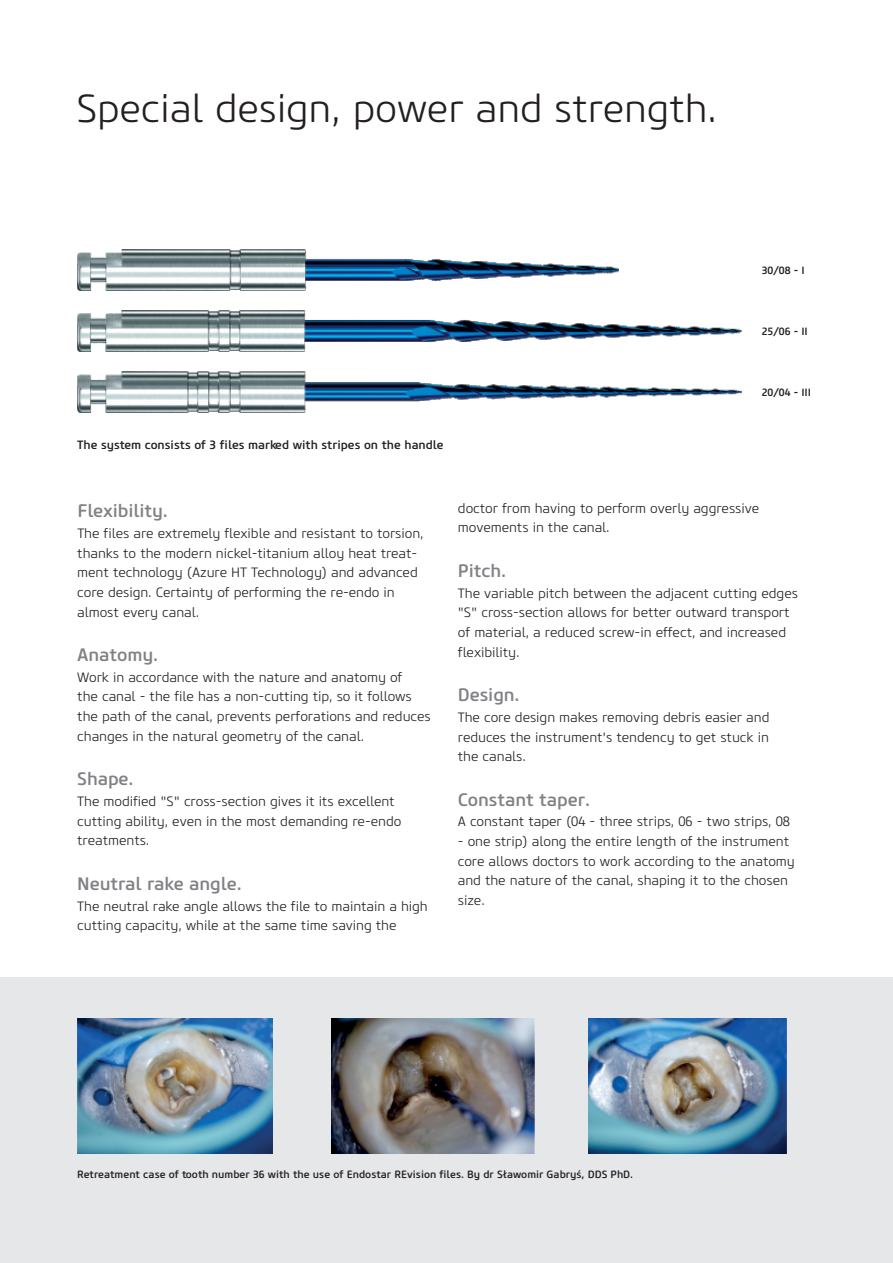
<style>
.page{position:relative;width:893px;height:1263px;background:#fff}
.page>*{position:absolute;margin:0;border:0;box-sizing:border-box;transform-origin:0 0}
.t1{font:300 39px "Core Sans M35";letter-spacing:-.005em;color:#231f20}
.t2{font:500 18px "Core Sans M55";letter-spacing:-.005em;color:#808285}
.t3{font:300 13.5px/19.6px "Core Sans M35";letter-spacing:-.005em;color:#231f20}
.t4{font:500 12px "Core Sans M55";color:#231f20}
.t5{font:500 10.5px "Core Sans M55";color:#231f20}
</style>
<div class="page">
<div style="left:0;top:977px;width:893px;height:286px;background:#e6e7e9"></div>
<img style="left:78px;top:371px;width:663px;height:42px">
<img style="left:77px;top:310px;width:665px;height:41px">
<img style="left:78px;top:249px;width:541px;height:42px">
<img style="left:77px;top:1018px;width:195px;height:135px">
<img style="left:331px;top:1018px;width:204px;height:135px">
<img style="left:589px;top:1018px;width:198px;height:135px">
<h1 class="t1" style="left:77px;top:93px;width:642px">Special design, power and strength.</h1>
<p class="t4" style="left:77px;top:440px;width:368px">The system consists of 3 files marked with stripes on the handle</p>
<p class="t5" style="left:762px;top:266px;width:44px">30/08 - I</p>
<p class="t5" style="left:762px;top:327px;width:48px">25/06 - II</p>
<p class="t5" style="left:762px;top:388px;width:51px">20/04 - III</p>
<h2 class="t2" style="left:77px;top:504px;width:92px">Flexibility.</h2>
<p class="t3" style="left:77px;top:525px;width:348px">The files are extremely flexible and resistant to torsion, thanks to the modern nickel-titanium alloy heat treat&shy;ment technology (Azure HT Technology) and advanced core design. Certainty of performing the re-endo in almost every canal.</p>
<h2 class="t2" style="left:77px;top:648px;width:82px">Anatomy.</h2>
<p class="t3" style="left:77px;top:668px;width:355px">Work in accordance with the nature and anatomy of<br>the canal - the file has a non-cutting tip, so it follows the path of the canal, prevents perforations and reduces changes in the natural geometry of the canal.</p>
<h2 class="t2" style="left:77px;top:772px;width:58px">Shape.</h2>
<p class="t3" style="left:77px;top:792px;width:326px">The modified "S" cross-section gives it its excellent cutting ability, even in the most demanding re-endo treatments.</p>
<h2 class="t2" style="left:77px;top:876px;width:166px">Neutral rake angle.</h2>
<p class="t3" style="left:77px;top:897px;width:352px">The neutral rake angle allows the file to maintain a high cutting capacity, while at the same time saving the</p>
<p class="t3" style="left:458px;top:499px;width:303px">doctor from having to perform overly aggressive movements in the canal.</p>
<h2 class="t2" style="left:458px;top:564px;width:50px">Pitch.</h2>
<p class="t3" style="left:458px;top:584px;width:342px">The variable pitch between the adjacent cutting edges "S" cross-section allows for better outward transport of material, a reduced screw-in effect, and increased flexibility.</p>
<h2 class="t2" style="left:458px;top:688px;width:63px">Design.</h2>
<p class="t3" style="left:458px;top:708px;width:313px;text-align:justify">The core design makes removing debris easier and reduces the instrument's tendency to get stuck in the canals.</p>
<h2 class="t2" style="left:458px;top:792px;width:134px">Constant taper.</h2>
<p class="t3" style="left:458px;top:813px;width:334px">A constant taper (04 - three strips, 06 - two strips, 08</p>
<p class="t3" style="left:458px;top:833px;width:338px">- one strip) along the entire length of the instrument core allows doctors to work according to the anatomy and the nature of the canal, shaping it to the chosen size.</p>
<p class="t5" style="left:77px;top:1170px;width:557px">Retreatment case of tooth number 36 with the use of Endostar REvision files. By dr Sławomir Gabryś, DDS PhD.</p>
</div>
